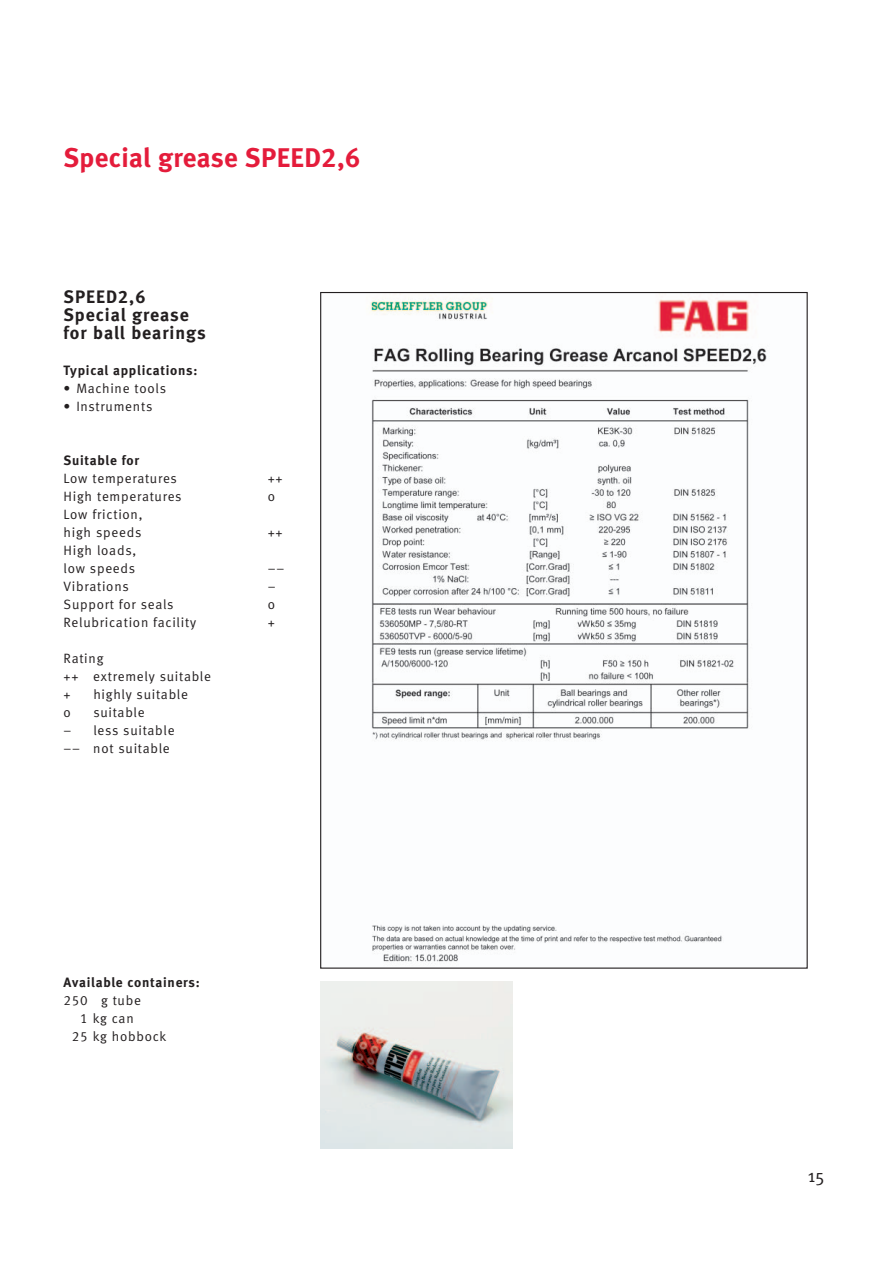
<style>
.page{position:relative;width:893px;height:1263px;background:#fff}
.page>*{position:absolute;margin:0;border:0;box-sizing:border-box;transform-origin:0 0}
.t1{font:27px "Meta Bold LF";letter-spacing:.015em;color:#e41c3b}
.t2{font:18px/18px "Meta Bold LF";letter-spacing:.055em;color:#231f20}
.t3{font:18px "Meta Normal";color:#231f20}
.t4{font:13.5px/18px "Meta Normal LF";letter-spacing:.055em;color:#231f20}
.t5{font:13.5px "Meta Bold LF";letter-spacing:.055em;color:#231f20}
.s1{font-family:"Meta Bold LF"}
</style>
<div class="page">
<img style="left:370px;top:294px;width:397px;height:670px">
<img style="left:320px;top:982px;width:193px;height:167px">
<p class="t1" style="left:64px;top:147px;width:298px">Special grease SPEED2,6</p>
<p class="t2" style="left:64px;top:289px;width:144px">SPEED2,6<br>Special grease for ball bearings</p>
<p class="t5" style="left:64px;top:365px;width:135px">Typical applications:</p>
<p class="t4" style="left:64px;top:380px;width:104px">• Machine tools</p>
<p class="t4" style="left:64px;top:398px;width:90px">• Instruments</p>
<p class="t4" style="left:64px;top:452px;width:115px"><span class="s1">Suitable for<br></span>Low temperatures</p>
<p class="t4" style="left:268px;top:470px;width:16px">++</p>
<p class="t4" style="left:64px;top:488px;width:120px">High temperatures</p>
<p class="t4" style="left:268px;top:488px;width:9px">o</p>
<p class="t4" style="left:64px;top:506px;width:80px">Low friction, high speeds</p>
<p class="t4" style="left:268px;top:524px;width:17px">++</p>
<p class="t4" style="left:64px;top:542px;width:74px">High loads, low speeds</p>
<p class="t4" style="left:268px;top:560px;width:18px">––</p>
<p class="t4" style="left:64px;top:578px;width:67px">Vibrations</p>
<p class="t4" style="left:268px;top:578px;width:9px">–</p>
<p class="t4" style="left:64px;top:596px;width:112px">Support for seals</p>
<p class="t4" style="left:268px;top:596px;width:9px">o</p>
<p class="t4" style="left:64px;top:614px;width:134px">Relubrication facility</p>
<p class="t4" style="left:268px;top:614px;width:9px">+</p>
<p class="t4" style="left:64px;top:650px;width:149px">Rating<br>++ extremely suitable +</p>
<p class="t4" style="left:93px;top:686px;width:96px">highly suitable</p>
<p class="t4" style="left:64px;top:704px;width:9px">o</p>
<p class="t4" style="left:93px;top:704px;width:53px">suitable</p>
<p class="t4" style="left:64px;top:722px;width:112px">– less suitable –– not suitable</p>
<p class="t5" style="left:64px;top:977px;width:138px">Available containers:</p>
<p class="t4" style="left:64px;top:992px;width:79px">250 g tube</p>
<p class="t4" style="left:80px;top:1010px;width:55px">1 kg can</p>
<p class="t4" style="left:72px;top:1028px;width:96px">25 kg hobbock</p>
<p class="t3" style="left:808px;top:1169px;width:18px">15</p>
</div>
